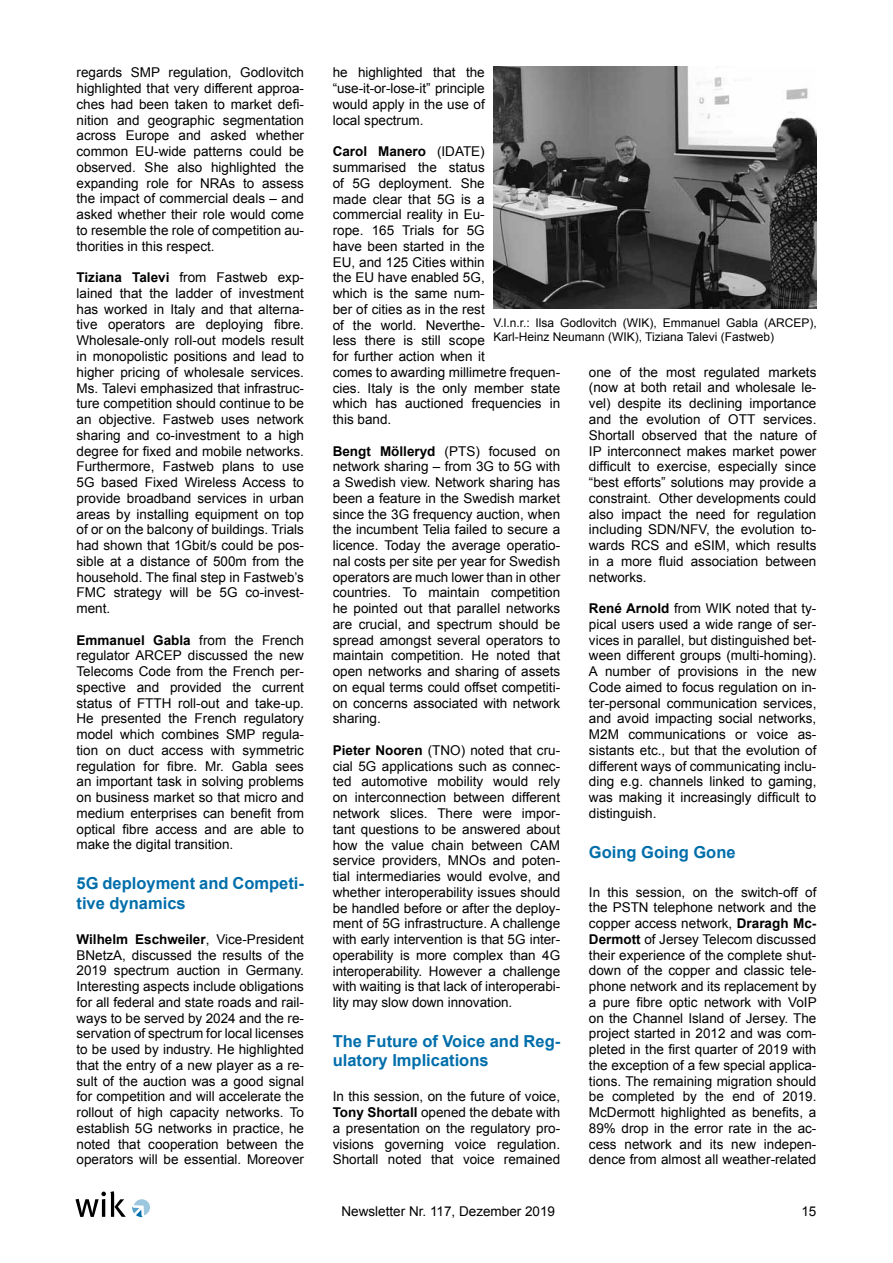
<style>
.page{position:relative;width:893px;height:1263px;background:#fff}
.page>*{position:absolute;margin:0;border:0;box-sizing:border-box;transform-origin:0 0}
.t1{font:700 16.5px/19.8px "Arial";color:#006eab}
.t2{font:13.5px/15.8px "Arial";color:#000;text-align:justify}
.t3{font:12px/13.5px "Arial";color:#000}
.s1{font-weight:700}
</style>
<div class="page">
<svg style="left:75px;top:1191px;width:51px;height:26px"></svg>
<svg style="left:132px;top:1199px;width:18px;height:18px"></svg>
<img style="left:493px;top:66px;width:323px;height:243px">
<p class="t2" style="left:77px;top:65px;width:229px">regards SMP regulation, Godlovitch highlighted that very different approa&shy;ches had been taken to market defi&shy;nition and geographic segmentation across Europe and asked whether common EU-wide patterns could be observed. She also highlighted the expanding role for NRAs to assess the impact of commercial deals – and asked whether their role would come to resemble the role of competition au&shy;thorities in this respect.</p>
<p class="t2" style="left:77px;top:270px;width:229px"><span class="s1">Tiziana Talevi</span> from Fastweb exp&shy;lained that the ladder of investment has worked in Italy and that alterna&shy;tive operators are deploying fibre.<br>Wholesale-only roll-out models result in monopolistic positions and lead to higher pricing of wholesale services.<br>Ms. Talevi emphasized that infrastruc&shy;ture competition should continue to be an objective. Fastweb uses network sharing and co-investment to a high degree for fixed and mobile networks.<br>Furthermore, Fastweb plans to use 5G based Fixed Wireless Access to provide broadband services in urban areas by installing equipment on top of or on the balcony of buildings. Trials had shown that 1Gbit/s could be pos&shy;sible at a distance of 500m from the household. The final step in Fastweb’s FMC strategy will be 5G co-invest&shy;ment.</p>
<p class="t2" style="left:77px;top:632px;width:229px"><span class="s1">Emmanuel Gabla</span> from the French regulator ARCEP discussed the new Telecoms Code from the French per&shy;spective and provided the current status of FTTH roll-out and take-up.<br>He presented the French regulatory model which combines SMP regula&shy;tion on duct access with symmetric regulation for fibre. Mr. Gabla sees an important task in solving problems on business market so that micro and medium enterprises can benefit from optical fibre access and are able to make the digital transition.</p>
<p class="t1" style="left:77px;top:874px;width:229px">5G deployment and Competi&shy;tive dynamics</p>
<p class="t2" style="left:77px;top:931px;width:229px"><span class="s1">Wilhelm Eschweiler</span>, Vice-President BNetzA, discussed the results of the 2019 spectrum auction in Germany.<br>Interesting aspects include obligations for all federal and state roads and rail&shy;ways to be served by 2024 and the re&shy;servation of spectrum for local licenses to be used by industry. He highlighted that the entry of a new player as a re&shy;sult of the auction was a good signal for competition and will accelerate the rollout of high capacity networks. To establish 5G networks in practice, he noted that cooperation between the operators will be essential. Moreover</p>
<p class="t2" style="left:333px;top:65px;width:154px">he highlighted that the “use-it-or-lose-it” principle would apply in the use of local spectrum.</p>
<p class="t2" style="left:333px;top:144px;width:229px;text-align:left"><span class="s1">Carol Manero</span> (IDATE) summarised the status<br>of 5G deployment. She<br>made clear that 5G is a<br>commercial reality in Eu-<br>rope. 165 Trials for 5G<br>have been started in the<br>EU, and 125 Cities within<br>the EU have enabled 5G,<br>which is the same num-<br>ber of cities as in the rest<br>of the world. Neverthe-<br>less there is still scope<br>for further action when it<br>comes to awarding millimetre frequen&shy;cies. Italy is the only member state which has auctioned frequencies in this band.</p>
<p class="t2" style="left:333px;top:443px;width:229px"><span class="s1">Bengt Mölleryd</span> (PTS) focused on network sharing – from 3G to 5G with a Swedish view. Network sharing has been a feature in the Swedish market since the 3G frequency auction, when the incumbent Telia failed to secure a licence. Today the average operatio&shy;nal costs per site per year for Swedish operators are much lower than in other countries. To maintain competition he pointed out that parallel networks are crucial, and spectrum should be spread amongst several operators to maintain competition. He noted that open networks and sharing of assets on equal terms could offset competiti&shy;on concerns associated with network sharing.</p>
<p class="t2" style="left:333px;top:742px;width:229px"><span class="s1">Pieter Nooren</span> (TNO) noted that cru&shy;cial 5G applications such as connec&shy;ted automotive mobility would rely on interconnection between different network slices. There were impor&shy;tant questions to be answered about how the value chain between CAM service providers, MNOs and poten&shy;tial intermediaries would evolve, and whether interoperability issues should be handled before or after the deploy&shy;ment of 5G infrastructure. A challenge with early intervention is that 5G inter&shy;operability is more complex than 4G interoperability. However a challenge with waiting is that lack of interoperabi&shy;lity may slow down innovation.</p>
<p class="t1" style="left:333px;top:1031px;width:229px">The Future of Voice and Reg&shy;ulatory Implications</p>
<p class="t2" style="left:333px;top:1089px;width:229px">In this session, on the future of voice, <span class="s1">Tony Shortall</span> opened the debate with a presentation on the regulatory pro&shy;visions governing voice regulation.<br>Shortall noted that voice remained</p>
<p class="t3" style="left:493px;top:316px;width:325px">V.l.n.r.: Ilsa Godlovitch (WIK), Emmanuel Gabla (ARCEP),<br>Karl-Heinz Neumann (WIK), Tiziana Talevi (Fastweb)</p>
<p class="t2" style="left:589px;top:364px;width:229px">one of the most regulated markets (now at both retail and wholesale le&shy;vel) despite its declining importance and the evolution of OTT services.<br>Shortall observed that the nature of IP interconnect makes market power difficult to exercise, especially since “best efforts” solutions may provide a constraint. Other developments could also impact the need for regulation including SDN/NFV, the evolution to&shy;wards RCS and eSIM, which results in a more fluid association between networks.</p>
<p class="t2" style="left:589px;top:601px;width:229px"><span class="s1">René Arnold</span> from WIK noted that ty&shy;pical users used a wide range of ser&shy;vices in parallel, but distinguished bet&shy;ween different groups (multi-homing).<br>A number of provisions in the new Code aimed to focus regulation on in&shy;ter-personal communication services, and avoid impacting social networks, M2M communications or voice as&shy;sistants etc., but that the evolution of different ways of communicating inclu&shy;ding e.g. channels linked to gaming, was making it increasingly difficult to distinguish.</p>
<p class="t1" style="left:589px;top:842px;width:148px">Going Going Gone</p>
<p class="t2" style="left:589px;top:884px;width:229px">In this session, on the switch-off of the PSTN telephone network and the copper access network, <span class="s1">Draragh Mc-Dermott</span> of Jersey Telecom discussed their experience of the complete shut&shy;down of the copper and classic tele&shy;phone network and its replacement by a pure fibre optic network with VoIP on the Channel Island of Jersey. The project started in 2012 and was com&shy;pleted in the first quarter of 2019 with the exception of a few special applica&shy;tions. The remaining migration should be completed by the end of 2019.<br>McDermott highlighted as benefits, a 89% drop in the error rate in the ac&shy;cess network and its new indepen&shy;dence from almost all weather-related</p>
<p class="t2" style="left:342px;top:1204px;width:215px">Newsletter Nr. 117, Dezember 2019</p>
<p class="t2" style="left:801px;top:1204px;width:17px">15</p>
</div>
